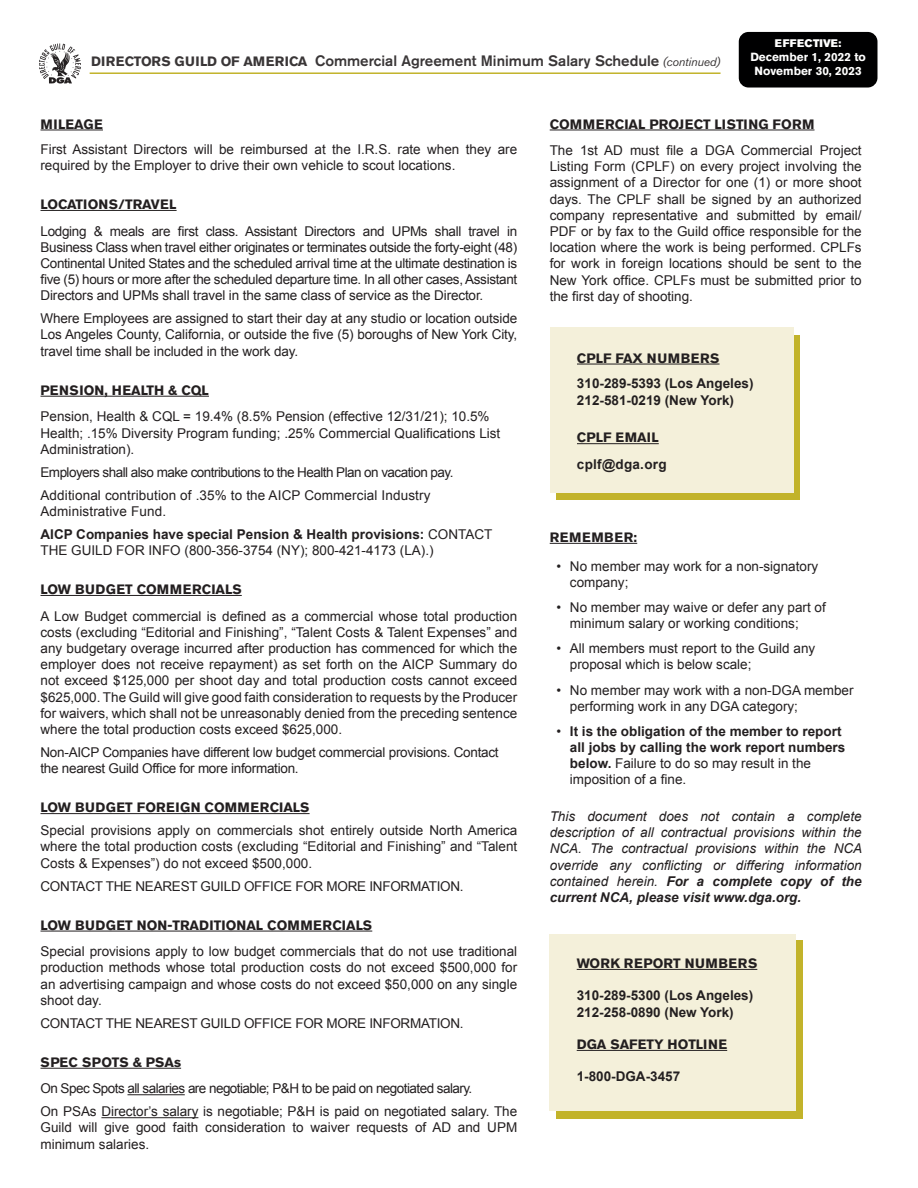
<style>
.page{position:relative;width:918px;height:1188px;background:#fff}
.page>*{position:absolute;margin:0;border:0;box-sizing:border-box;transform-origin:0 0}
.t1{font:500 15px "Akzidenz Grotesk BE";color:#231f20}
.t2{font:13.5px/16.2px "Arial";color:#231f20}
.t3{font:italic 13.5px/16.2px "Arial";color:#231f20;text-align:justify}
.t4{font:700 13.5px/16.2px "Arial";color:#231f20}
.t5{font:13.5px/16.2px "Arial";letter-spacing:-.02em;color:#231f20}
.t6{font:700 13.5px "Akzidenz Grotesk BE";color:#231f20}
.t7{font:13.5px "Arial";letter-spacing:-.04em;color:#231f20}
.t8{font:700 13.5px "Akzidenz Grotesk BE";letter-spacing:.04em;color:#231f20}
.t9{font:700 13.5px "Akzidenz Grotesk BE";letter-spacing:.02em;color:#231f20}
.t10{font:700 13.5px "Arial";letter-spacing:.02em;color:#231f20}
.t11{font:700 11.7px/14.2px "Akzidenz Grotesk BE";color:#fff;text-align:center}
.t12{font:10.95px "Akzidenz Grotesk BE Super";letter-spacing:.03em;color:#fff}
.s1{font-weight:700;font-size:13.5px}
.s2{font-weight:400;font-style:italic;font-size:12px}
.s3{font-weight:700}
.s4{font-weight:400}
</style>
<div class="page">
<div style="left:556px;top:940px;width:246px;height:178px;background:#c2b32a"></div>
<div style="left:550px;top:934px;width:246px;height:177px;background:#f4f0da"></div>
<hr style="left:550px;top:130px;width:265px;height:1px;background:#231f20">
<hr style="left:550px;top:543px;width:87px;height:1px;background:#231f20">
<hr style="left:577px;top:969px;width:180px;height:1px;background:#231f20">
<hr style="left:577px;top:1050px;width:150px;height:1px;background:#231f20">
<svg style="left:39px;top:44px;width:42px;height:40px"></svg>
<hr style="left:90px;top:72px;width:631px;height:2px;background:#c2b32a">
<div style="left:556px;top:335px;width:244px;height:164px;background:#c2b32a"></div>
<div style="left:550px;top:327px;width:244px;height:166px;background:#f4f0da"></div>
<hr style="left:577px;top:364px;width:143px;height:1px;background:#231f20">
<hr style="left:577px;top:443px;width:82px;height:1px;background:#231f20">
<hr style="left:40px;top:130px;width:63px;height:1px;background:#231f20">
<hr style="left:40px;top:210px;width:137px;height:1px;background:#231f20">
<hr style="left:40px;top:396px;width:169px;height:1px;background:#231f20">
<hr style="left:40px;top:595px;width:202px;height:1px;background:#231f20">
<hr style="left:40px;top:813px;width:270px;height:1px;background:#231f20">
<hr style="left:40px;top:931px;width:332px;height:1px;background:#231f20">
<hr style="left:40px;top:1068px;width:141px;height:1px;background:#231f20">
<hr style="left:127px;top:1094px;width:58px;height:1px;background:#231f20">
<hr style="left:101px;top:1117px;width:97px;height:1px;background:#231f20">
<div style="left:739px;top:32px;width:139px;height:56px;background:#000001;border-radius:10px"></div>
<p class="t1" style="left:91px;top:52px;width:631px"><span class="s1">DIRECTORS GUILD OF AMERICA</span> Commercial Agreement Minimum Salary Schedule <span class="s2">(continued)</span></p>
<p class="t12" style="left:775px;top:37px;width:68px">EFFECTIVE:</p>
<p class="t11" style="left:750px;top:50px;width:117px">December 1, 2022 to<br>November 30, 2023</p>
<p class="t9" style="left:40px;top:116px;width:64px">MILEAGE</p>
<p class="t2" style="left:40px;top:141px;width:478px">First Assistant Directors will be reimbursed at the I.R.S. rate when they are required by the Employer to drive their own vehicle to scout locations.</p>
<p class="t6" style="left:40px;top:197px;width:138px">LOCATIONS/TRAVEL</p>
<p class="t2" style="left:40px;top:223px;width:478px;text-align:justify">Lodging &amp; meals are first class. Assistant Directors and UPMs shall travel in Business Class when travel either originates or terminates outside the forty-eight (48)<br>Continental United States and the scheduled arrival time at the ultimate destination is five (5) hours or more after the scheduled departure time. In all other cases, Assistant Directors and UPMs shall travel in the same class of service as the Director.</p>
<p class="t2" style="left:40px;top:311px;width:478px;text-align:justify">Where Employees are assigned to start their day at any studio or location outside Los Angeles County, California, or outside the five (5) boroughs of New York City, travel time shall be included in the work day.</p>
<p class="t6" style="left:40px;top:382px;width:170px">PENSION, HEALTH &amp; CQL</p>
<p class="t2" style="left:40px;top:409px;width:461px">Pension, Health &amp; CQL = 19.4% (8.5% Pension (effective 12/31/21); 10.5%<br>Health; .15% Diversity Program funding; .25% Commercial Qualifications List<br>Administration).</p>
<p class="t7" style="left:40px;top:463px;width:414px">Employers shall also make contributions to the Health Plan on vacation pay.</p>
<p class="t2" style="left:40px;top:487px;width:392px">Additional contribution of .35% to the AICP Commercial Industry<br>Administrative Fund.</p>
<p class="t2" style="left:40px;top:526px;width:453px"><span class="s3">AICP Companies have special Pension &amp; Health provisions:</span> CONTACT<br>THE GUILD FOR INFO (800-356-3754 (NY); 800-421-4173 (LA).)</p>
<p class="t6" style="left:40px;top:582px;width:203px">LOW BUDGET COMMERCIALS</p>
<p class="t2" style="left:40px;top:608px;width:478px;text-align:justify">A Low Budget commercial is defined as a commercial whose total production costs (excluding “Editorial and Finishing”, “Talent Costs &amp; Talent Expenses” and any budgetary overage incurred after production has commenced for which the employer does not receive repayment) as set forth on the AICP Summary do not exceed $125,000 per shoot day and total production costs cannot exceed $625,000. The Guild will give good faith consideration to requests by the Producer for waivers, which shall not be unreasonably denied from the preceding sentence where the total production costs exceed $625,000.</p>
<p class="t5" style="left:40px;top:744px;width:460px">Non-AICP Companies have different low budget commercial provisions. Contact the nearest Guild Office for more information.</p>
<p class="t9" style="left:40px;top:800px;width:271px">LOW BUDGET FOREIGN COMMERCIALS</p>
<p class="t2" style="left:40px;top:823px;width:478px;text-align:justify">Special provisions apply on commercials shot entirely outside North America where the total production costs (excluding “Editorial and Finishing” and “Talent Costs &amp; Expenses”) do not exceed $500,000.</p>
<p class="t5" style="left:40px;top:878px;width:425px">CONTACT THE NEAREST GUILD OFFICE FOR MORE INFORMATION.</p>
<p class="t6" style="left:40px;top:917px;width:333px">LOW BUDGET NON-TRADITIONAL COMMERCIALS</p>
<p class="t2" style="left:40px;top:943px;width:478px;text-align:justify">Special provisions apply to low budget commercials that do not use traditional production methods whose total production costs do not exceed $500,000 for an advertising campaign and whose costs do not exceed $50,000 on any single shoot day.</p>
<p class="t5" style="left:40px;top:1015px;width:425px">CONTACT THE NEAREST GUILD OFFICE FOR MORE INFORMATION.</p>
<p class="t6" style="left:40px;top:1054px;width:142px">SPEC SPOTS &amp; PSAs</p>
<p class="t7" style="left:40px;top:1080px;width:433px">On Spec Spots all salaries are negotiable; P&amp;H to be paid on negotiated salary.</p>
<p class="t2" style="left:40px;top:1104px;width:478px;text-align:justify">On PSAs Director’s salary is negotiable; P&amp;H is paid on negotiated salary. The Guild will give good faith consideration to waiver requests of AD and UPM minimum salaries.</p>
<p class="t6" style="left:550px;top:116px;width:266px">COMMERCIAL PROJECT LISTING FORM</p>
<p class="t2" style="left:550px;top:142px;width:314px;text-align:justify">The 1st AD must file a DGA Commercial Project Listing Form (CPLF) on every project involving the assignment of a Director for one (1) or more shoot days. The CPLF shall be signed by an authorized company representative and submitted by email/ PDF or by fax to the Guild office responsible for the location where the work is being performed. CPLFs for work in foreign locations should be sent to the New York office. CPLFs must be submitted prior to the first day of shooting.</p>
<p class="t8" style="left:577px;top:350px;width:144px">CPLF FAX NUMBERS</p>
<p class="t4" style="left:577px;top:376px;width:178px">310-289-5393 (Los Angeles)</p>
<p class="t4" style="left:577px;top:393px;width:159px">212-581-0219 (New York)</p>
<p class="t6" style="left:577px;top:430px;width:83px">CPLF EMAIL</p>
<p class="t10" style="left:577px;top:455px;width:91px">cplf@dga.org</p>
<p class="t8" style="left:550px;top:529px;width:89px">REMEMBER:</p>
<p class="t2" style="left:570px;top:558px;width:250px;text-indent:-14px">• No member may work for a non-signatory company;</p>
<p class="t2" style="left:570px;top:599px;width:257px;text-indent:-14px">• No member may waive or defer any part of minimum salary or working conditions;</p>
<p class="t2" style="left:570px;top:641px;width:247px;text-indent:-14px">• All members must report to the Guild any proposal which is below scale;</p>
<p class="t2" style="left:570px;top:682px;width:285px;text-indent:-14px">• No member may work with a non-DGA member performing work in any DGA category;</p>
<p class="t4" style="left:570px;top:723px;width:277px;text-indent:-14px"><span class="s4">•</span> It is the obligation of the member to report all jobs by calling the work report numbers below. <span class="s4">Failure to do so may result in the imposition of a fine.</span></p>
<p class="t3" style="left:550px;top:808px;width:314px">This document does not contain a complete description of all contractual provisions within the NCA. The contractual provisions within the NCA override any conflicting or differing information contained herein. <span class="s3">For a complete copy of the current NCA, please visit www.dga.org.</span></p>
<p class="t8" style="left:577px;top:956px;width:182px">WORK REPORT NUMBERS</p>
<p class="t4" style="left:577px;top:988px;width:178px">310-289-5300 (Los Angeles)</p>
<p class="t4" style="left:577px;top:1004px;width:159px">212-258-0890 (New York)</p>
<p class="t6" style="left:577px;top:1037px;width:152px">DGA SAFETY HOTLINE</p>
<p class="t4" style="left:577px;top:1069px;width:105px">1-800-DGA-3457</p>
</div>
